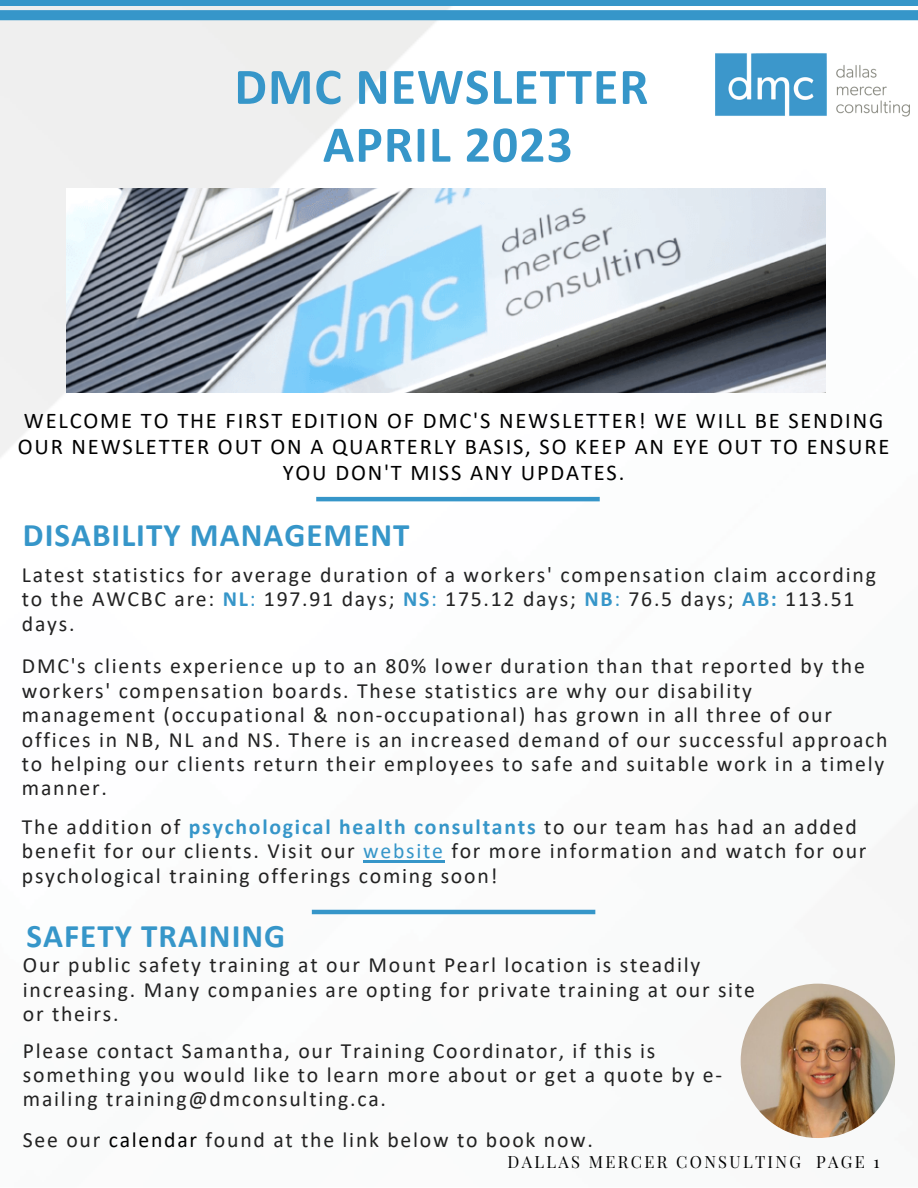
<style>
.page{position:relative;width:918px;height:1188px;background:#fff}
.page>*{position:absolute;margin:0;border:0;box-sizing:border-box;transform-origin:0 0}
.t1{font:700 51.75px "Calibri";letter-spacing:.02em;color:#3696c9}
.t2{font:700 33px "Calibri";letter-spacing:.03em;color:#3696c9}
.t3{font:22.5px/25.8px "Calibri";letter-spacing:.08em;color:#000;text-align:center}
.t4{font:21.75px/24.5px "Calibri";letter-spacing:.08em;color:#222}
.t5{font:16.5px "Playfair Display";letter-spacing:.14em;color:#000}
.s1{font-weight:700;color:#3696c9}
.s2{color:#3696c9}
.s3{color:#000}
</style>
<div class="page">
<img style="left:0;top:20px;width:896px;height:1118px">
<img style="left:67px;top:188px;width:759px;height:205px">
<svg style="left:0;top:6px;width:707px;height:14px"></svg>
<div style="left:0;top:0;width:918px;height:6px;background:#3696c9"></div>
<img style="left:707px;top:10px;width:211px;height:153px">
<img style="left:741px;top:984px;width:154px;height:154px;border-radius:50%">
<hr style="left:363px;top:860px;width:82px;height:2px;background:#3696c9">
<hr style="left:316px;top:497px;width:284px;height:4px;background:#3696c9">
<hr style="left:312px;top:910px;width:283px;height:4px;background:#3696c9">
<p class="t1" style="left:234px;top:65px;width:416px">DMC NEWSLETTER</p>
<p class="t1" style="left:323px;top:123px;width:251px">APRIL 2023</p>
<p class="t3" style="left:18px;top:410px;width:873px">WELCOME TO THE FIRST EDITION OF DMC'S NEWSLETTER! WE WILL BE SENDING<br>OUR NEWSLETTER OUT ON A QUARTERLY BASIS, SO KEEP AN EYE OUT TO ENSURE<br>YOU DON'T MISS ANY UPDATES.</p>
<p class="t2" style="left:23px;top:521px;width:388px">DISABILITY MANAGEMENT</p>
<p class="t4" style="left:22px;top:564px;width:856px">Latest statistics for average duration of a workers' compensation claim according to the AWCBC are: <span class="s1">NL</span><span class="s2">:</span> 197.91 days; <span class="s1">NS</span><span class="s2">:</span> 175.12 days; <span class="s1">NB</span><span class="s2">:</span> 76.5 days; <span class="s1">AB:</span> 113.51 days.</p>
<p class="t4" style="left:22px;top:656px;width:867px">DMC's clients experience up to an 80% lower duration than that reported by the workers' compensation boards. These statistics are why our disability management (occupational &amp; non-occupational) has grown in all three of our offices in NB, NL and NS. There is an increased demand of our successful approach to helping our clients return their employees to safe and suitable work in a timely manner.</p>
<p class="t4" style="left:22px;top:816px;width:846px">The addition of <span class="s1">psychological health consultants</span> to our team has had an added benefit for our clients. Visit our <span class="s2">website</span> for more information and watch for our psychological training offerings coming soon!</p>
<p class="t2" style="left:27px;top:923px;width:260px">SAFETY TRAINING</p>
<p class="t4" style="left:23px;top:955px;width:733px">Our public safety training at our Mount Pearl location is steadily increasing. Many companies are opting for private training at our site or theirs.</p>
<p class="t4" style="left:23px;top:1040px;width:701px">Please contact Samantha, our Training Coordinator, if this is something you would like to learn more about or get a quote by e&shy;mailing training@dmconsulting.ca.</p>
<p class="t4" style="left:23px;top:1129px;width:572px">See our <span class="s3">calendar</span> found at the link below to book now.</p>
<p class="t5" style="left:507px;top:1150px;width:374px">DALLAS MERCER CONSULTING PAGE 1</p>
</div>
